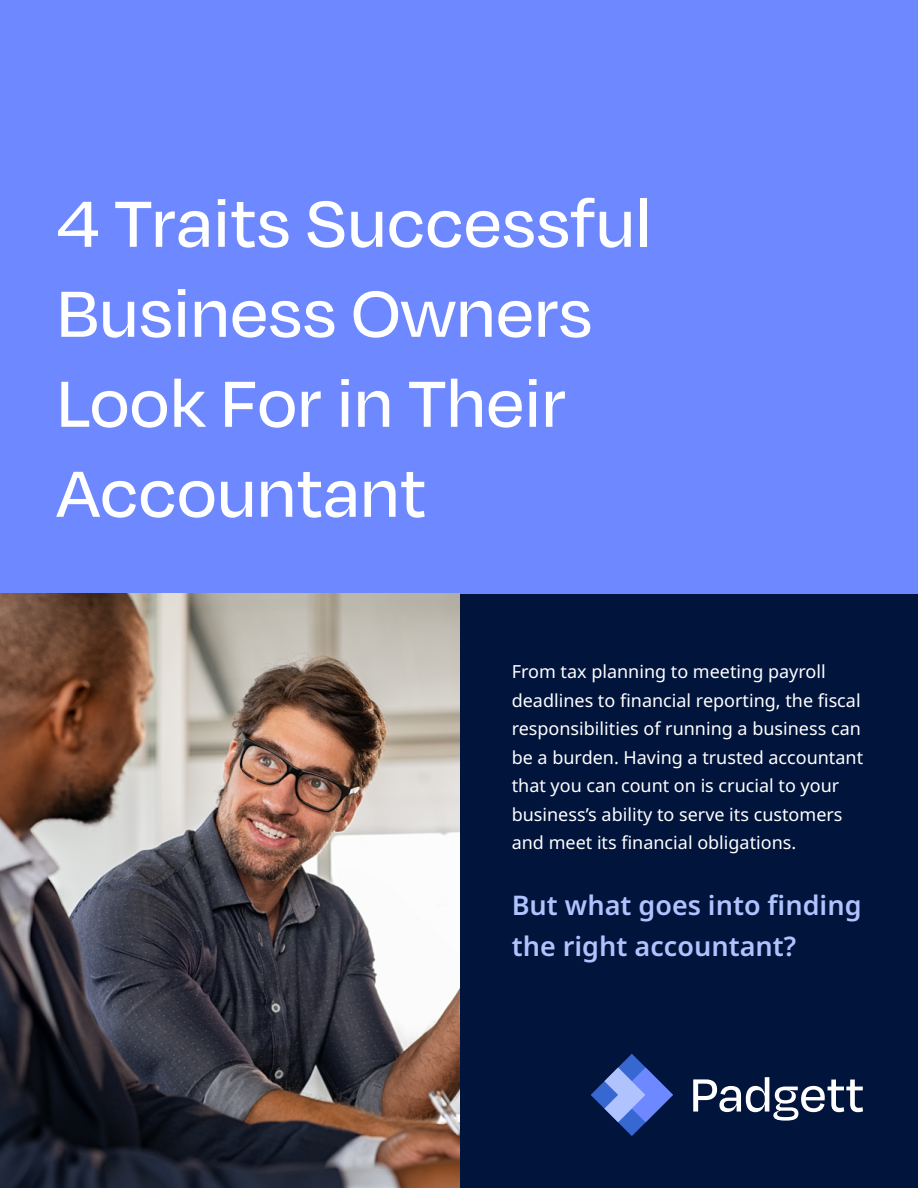
<style>
.page{position:relative;width:918px;height:1188px;background:#fff}
.page>*{position:absolute;margin:0;border:0;box-sizing:border-box;transform-origin:0 0}
.t1{font:500 75px/90px "Degular";color:#fff}
.t2{font:600 27px/40.5px "Noto Sans";color:#b0c3ff}
.t3{font:18px/28.5px "Noto Sans";color:#fff}
</style>
<div class="page">
<div style="left:460px;top:572px;width:458px;height:616px;background:#00143c"></div>
<div style="left:0;top:0;width:918px;height:593px;background:#6e88ff"></div>
<svg style="left:693px;top:1077px;width:170px;height:44px"></svg>
<svg style="left:591px;top:1054px;width:82px;height:82px"></svg>
<img style="left:0;top:593px;width:460px;height:595px">
<h1 class="t1" style="left:56px;top:175px;width:597px">4 Traits Successful<br>Business Owners<br>Look For in Their<br>Accountant</h1>
<p class="t3" style="left:512px;top:658px;width:353px">From tax planning to meeting payroll deadlines to financial reporting, the fiscal responsibilities of running a business can be a burden. Having a trusted accountant that you can count on is crucial to your business’s ability to serve its customers and meet its financial obligations.</p>
<h2 class="t2" style="left:512px;top:886px;width:351px">But what goes into finding the right accountant?</h2>
</div>
